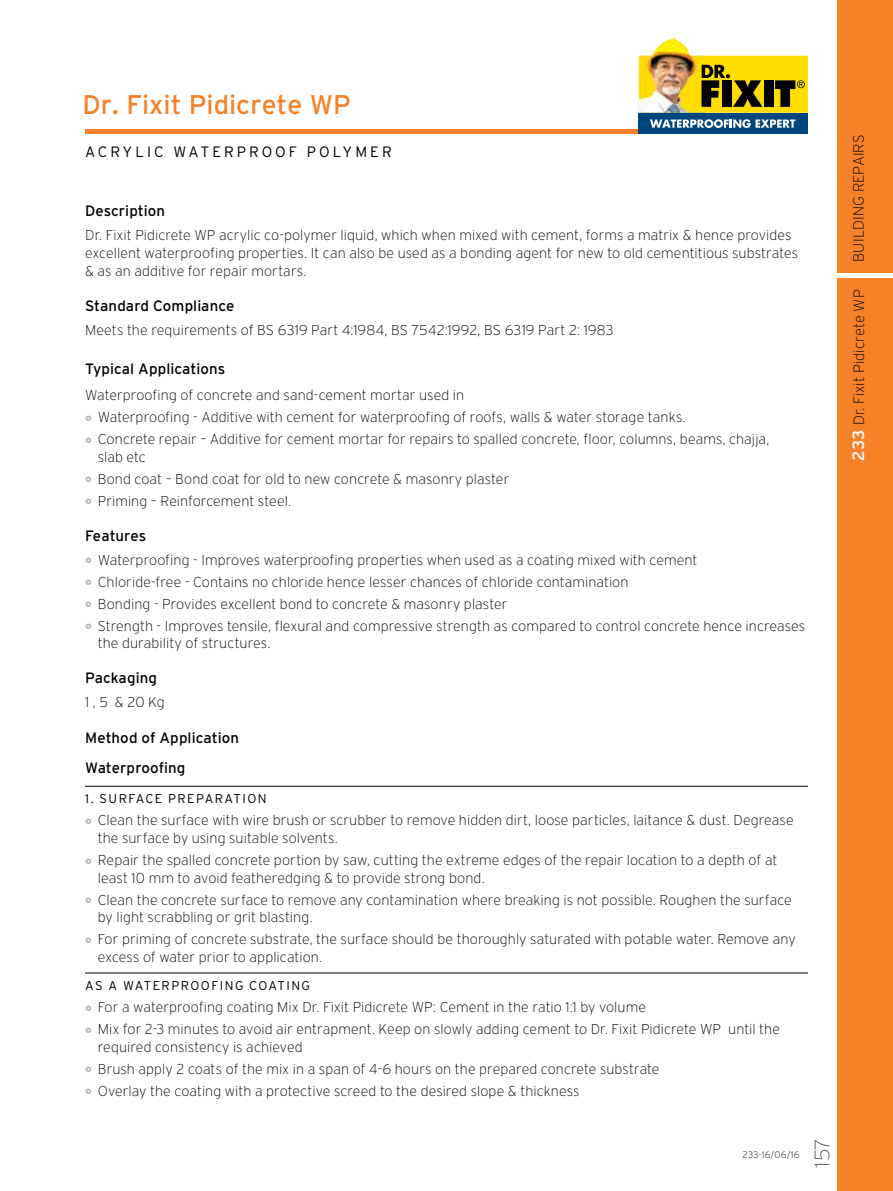
<style>
.page{position:relative;width:893px;height:1191px;background:#fff}
.page>*{position:absolute;margin:0;border:0;box-sizing:border-box;transform-origin:0 0}
.t1{font:27px "Interstate Plus";color:#f58229}
.t2{font:200 21px "Interstate";color:#58595b}
.t3{font:15px/30.8px "Interstate Plus";letter-spacing:.005em;color:#000}
.t4{font:200 15px "Interstate";color:#000}
.t5{font:300 15px "Interstate Plus";letter-spacing:.2em;color:#000}
.t6{font:200 14.25px/21.9px "Interstate";letter-spacing:.005em;color:#000}
.t7{font:300 12.75px "Interstate Plus";letter-spacing:.11em;color:#000}
.t8{font:200 9.45px "Interstate";letter-spacing:.025em;color:#000}
.s1{font-family:"Interstate Plus";font-weight:400;font-size:16.5px;color:#fff}
</style>
<div class="page">
<div style="left:838px;top:0;width:55px;height:1191px;background:#f58229"></div>
<div style="left:85px;top:129px;width:723px;height:5px;background:#f58229"></div>
<div style="left:837px;top:273px;width:56px;height:5px;background:#fff"></div>
<div style="left:639px;top:113px;width:169px;height:21px;background:#00467e"></div>
<img style="left:639px;top:38px;width:169px;height:75px">
<svg style="left:650px;top:119px;width:145px;height:9px"></svg>
<hr style="left:85px;top:786px;width:723px;height:1px;background:#000">
<hr style="left:85px;top:972px;width:723px;height:1px;background:#000">
<h1 class="t1" style="left:83px;top:89px;width:270px">Dr. Fixit Pidicrete WP</h1>
<p class="t5" style="left:85px;top:144px;width:308px">ACRYLIC WATERPROOF P OLYMER</p>
<p class="t3" style="left:85px;top:195px;width:82px">Description</p>
<p class="t6" style="left:85px;top:226px;width:715px;line-height:17.7px">Dr. Fixit Pidicrete WP acrylic co-polymer liquid, which when mixed with cement, forms a matrix &amp; hence provides excellent waterproofing properties. It can also be used as a bonding agent for new to old cementitious substrates &amp; as an additive for repair mortars.</p>
<p class="t3" style="left:85px;top:290px;width:151px">Standard Compliance</p>
<p class="t6" style="left:85px;top:319px;width:530px">Meets the requirements of BS 6319 Part 4:1984, BS 7542:1992, BS 6319 Part 2: 1983</p>
<p class="t3" style="left:85px;top:353px;width:142px">Typical Applications</p>
<p class="t6" style="left:98px;top:384px;width:673px;text-indent:-13px">Waterproofing of concrete and sand-cement mortar used in<br>Waterproofing - Additive with cement for waterproofing of roofs, walls &amp; water storage tanks.<br>Concrete repair – Additive for cement mortar for repairs to spalled concrete, floor, columns, beams, chajja,</p>
<p class="t6" style="left:98px;top:446px;width:413px">slab etc<br>Bond coat – Bond coat for old to new concrete &amp; masonry plaster<br>Priming – Reinforcement steel.</p>
<p class="t3" style="left:85px;top:520px;width:63px">Features</p>
<p class="t6" style="left:98px;top:549px;width:709px">Waterproofing - Improves waterproofing properties when used as a coating mixed with cement<br>Chloride-free - Contains no chloride hence lesser chances of chloride contamination<br>Bonding - Provides excellent bond to concrete &amp; masonry plaster<br>Strength - Improves tensile, flexural and compressive strength as compared to control concrete hence increases</p>
<p class="t6" style="left:98px;top:632px;width:174px">the durability of structures.</p>
<p class="t3" style="left:85px;top:662px;width:73px">Packaging</p>
<p class="t6" style="left:85px;top:691px;width:81px">1 , 5 &amp; 20 Kg</p>
<p class="t3" style="left:85px;top:721px;width:155px">Method of Application<br>Waterproofing</p>
<p class="t7" style="left:85px;top:792px;width:183px">1. SURFACE PREPARATION</p>
<p class="t6" style="left:98px;top:811px;width:697px;line-height:17.7px">Clean the surface with wire brush or scrubber to remove hidden dirt, loose particles, laitance &amp; dust. Degrease the surface by using suitable solvents.</p>
<p class="t6" style="left:98px;top:851px;width:681px;line-height:17.7px">Repair the spalled concrete portion by saw, cutting the extreme edges of the repair location to a depth of at least 10 mm to avoid featheredging &amp; to provide strong bond.</p>
<p class="t6" style="left:98px;top:891px;width:696px;line-height:17.7px">Clean the concrete surface to remove any contamination where breaking is not possible. Roughen the surface by light scrabbling or grit blasting.</p>
<p class="t6" style="left:98px;top:930px;width:699px;line-height:17.7px">For priming of concrete substrate, the surface should be thoroughly saturated with potable water. Remove any excess of water prior to application.</p>
<p class="t7" style="left:85px;top:978px;width:226px">AS A WATERPROOFING COATING</p>
<p class="t6" style="left:98px;top:996px;width:684px">For a waterproofing coating Mix Dr. Fixit Pidicrete WP: Cement in the ratio 1:1 by volume<br>Mix for 2-3 minutes to avoid air entrapment. Keep on slowly adding cement to Dr. Fixit Pidicrete WP until the</p>
<p class="t6" style="left:98px;top:1035px;width:563px">required consistency is achieved<br>Brush apply 2 coats of the mix in a span of 4-6 hours on the prepared concrete substrate<br>Overlay the coating with a protective screed to the desired slope &amp; thickness</p>
<p class="t8" style="left:742px;top:1149px;width:59px">233-16/06/16</p>
<h2 class="t2" style="left:811px;top:1167px;width:31px;rotate:-90deg">157</h2>
<p class="t4" style="left:850px;top:262px;width:129px;rotate:-90deg">Building Repairs</p>
<p class="t4" style="left:850px;top:461px;width:173px;rotate:-90deg"><span class="s1">233</span> Dr. Fixit Pidicrete WP</p>
</div>
